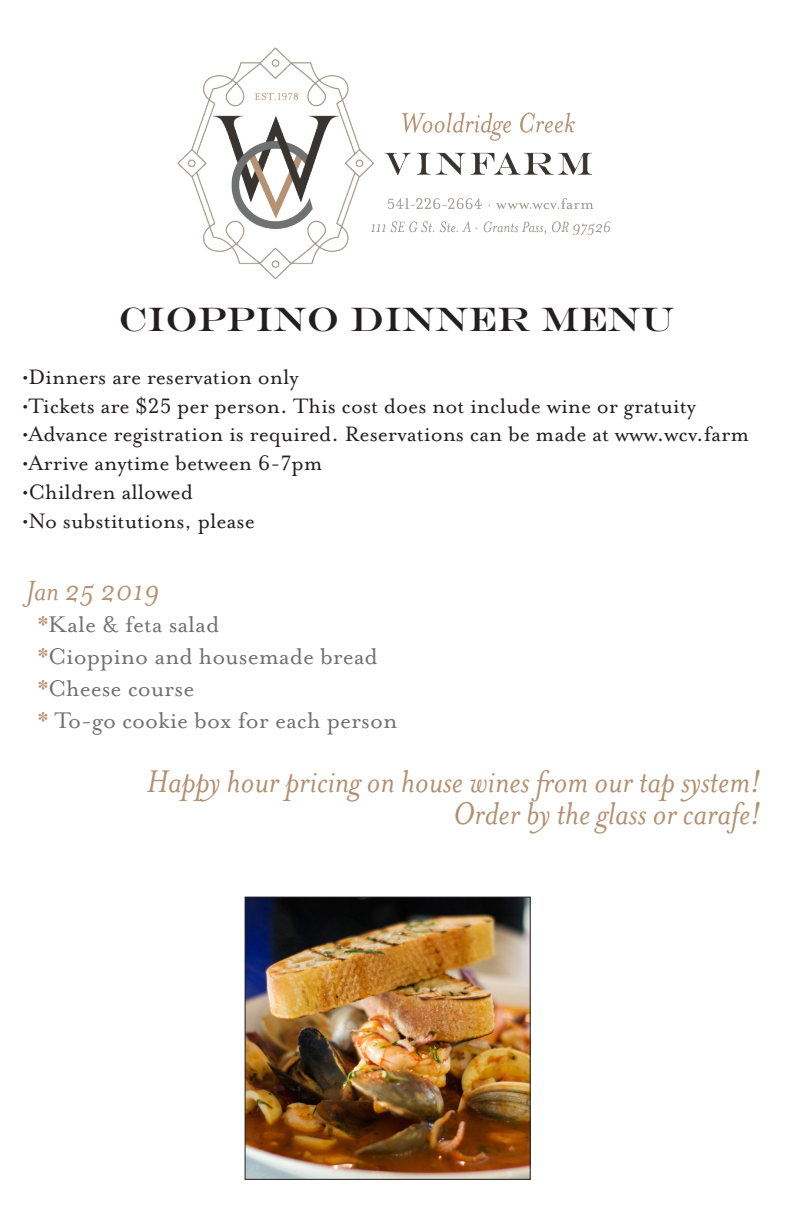
<style>
.page{position:relative;width:792px;height:1224px;background:#fff}
.page>*{position:absolute;margin:0;border:0;box-sizing:border-box;transform-origin:0 0}
.t1{font:italic 36px "Mrs Eaves OT";color:#b29071}
.t2{font:34px "Engravers MT Pro";color:#231f20}
.t3{font:italic 32px "Mrs Eaves OT";color:#b39171}
.t4{font:26px "Mrs Eaves Lining OT";color:#707271}
.t5{font:24px "Mrs Eaves Lining OT";color:#231f20}
.s1{color:#b39171}
</style>
<div class="page">
<img style="left:177px;top:47px;width:434px;height:233px">
<img style="left:247px;top:899px;width:282px;height:279px">
<div style="left:245px;top:897px;width:286px;height:283px;border:1px solid #231f20"></div>
<p class="t2" style="left:118px;top:299px;width:558px">CIOPPINO DINNER MENU</p>
<p class="t5" style="left:22px;top:364px;width:278px">•Dinners are reservation only</p>
<p class="t5" style="left:22px;top:392px;width:675px">•Tickets are $25 per person. This cost does not include wine or gratuity</p>
<p class="t5" style="left:22px;top:421px;width:729px">•Advance registration is required. Reservations can be made at www.wcv.farm</p>
<p class="t5" style="left:22px;top:450px;width:302px">•Arrive anytime between 6-7pm</p>
<p class="t5" style="left:22px;top:479px;width:172px">•Children allowed</p>
<p class="t5" style="left:22px;top:508px;width:234px">•No substitutions, please</p>
<p class="t3" style="left:26px;top:573px;width:135px">Jan 25 2019</p>
<p class="t4" style="left:38px;top:611px;width:183px"><span class="s1">*</span>Kale &amp; feta salad</p>
<p class="t4" style="left:38px;top:643px;width:342px"><span class="s1">*</span>Cioppino and housemade bread</p>
<p class="t4" style="left:38px;top:675px;width:158px"><span class="s1">*</span>Cheese course</p>
<p class="t4" style="left:38px;top:707px;width:361px"><span class="s1">*</span> To-go cookie box for each person</p>
<p class="t1" style="left:147px;top:762px;width:616px">Happy hour pricing on house wines from our tap system!</p>
<p class="t1" style="left:453px;top:794px;width:310px">Order by the glass or carafe!</p>
</div>
